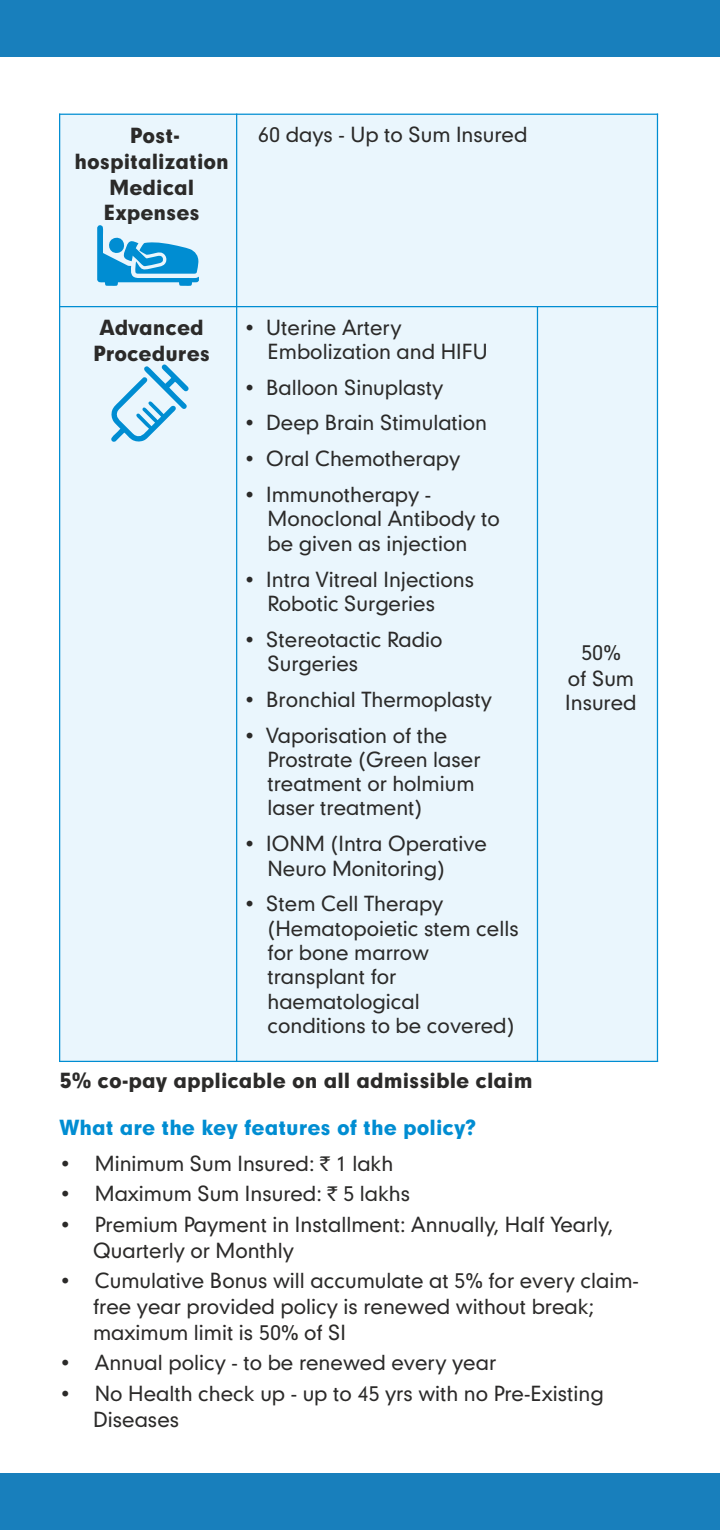
<style>
.page{position:relative;width:720px;height:1530px;background:#fff}
.page>*{position:absolute;margin:0;border:0;box-sizing:border-box;transform-origin:0 0}
.t1{font:20px/24.2px "Geometric 706 BT Medium B";color:#2b2a29}
.t2{font:20px/26px "Geometric 706 BT Black B";color:#2b2a29;text-align:center}
.t3{font:20px "Geometric 706 BT Black B";color:#008dd2}
.s1{font-family:"Rupee Foradian"}
</style>
<div class="page">
<div style="left:60px;top:114px;width:177px;height:193px;background:#eaf6fd"></div>
<div style="left:237px;top:114px;width:420px;height:193px;background:#eaf6fd"></div>
<div style="left:60px;top:307px;width:177px;height:754px;background:#eaf6fd"></div>
<div style="left:237px;top:307px;width:300px;height:754px;background:#eaf6fd"></div>
<div style="left:537px;top:307px;width:120px;height:754px;background:#eaf6fd"></div>
<hr style="left:59px;top:114px;width:1px;height:948px;background:#008dd2">
<hr style="left:236px;top:114px;width:1px;height:948px;background:#008dd2">
<hr style="left:537px;top:306px;width:1px;height:756px;background:#008dd2">
<hr style="left:657px;top:114px;width:1px;height:948px;background:#008dd2">
<hr style="left:59px;top:1061px;width:599px;height:1px;background:#008dd2">
<hr style="left:59px;top:306px;width:599px;height:1px;background:#008dd2">
<hr style="left:59px;top:114px;width:599px;height:1px;background:#008dd2">
<svg style="left:111px;top:364px;width:78px;height:78px"></svg>
<svg style="left:97px;top:225px;width:102px;height:61px"></svg>
<div style="left:0;top:0;width:720px;height:57px;background:#187fbc"></div>
<div style="left:0;top:1473px;width:720px;height:57px;background:#187fbc"></div>
<p class="t2" style="left:74px;top:124px;width:156px">Post&shy;hospitalization<br>Medical<br>Expenses</p>
<p class="t1" style="left:258px;top:125px;width:271px">60 days - Up to Sum Insured</p>
<p class="t2" style="left:93px;top:317px;width:118px">Advanced<br>Procedures</p>
<p class="t1" style="left:268px;top:317px;width:222px;text-indent:-24px">• Uterine Artery<br>Embolization and HIFU</p>
<p class="t1" style="left:244px;top:377px;width:201px">• Balloon Sinuplasty</p>
<p class="t1" style="left:244px;top:413px;width:245px">• Deep Brain Stimulation</p>
<p class="t1" style="left:244px;top:449px;width:218px">• Oral Chemotherapy</p>
<p class="t1" style="left:268px;top:485px;width:234px;text-indent:-24px">• Immunotherapy -<br>Monoclonal Antibody to be given as injection</p>
<p class="t1" style="left:268px;top:569px;width:208px;text-indent:-24px">• Intra Vitreal Injections<br>Robotic Surgeries</p>
<p class="t1" style="left:268px;top:629px;width:177px;text-indent:-24px">• Stereotactic Radio<br>Surgeries</p>
<p class="t1" style="left:244px;top:689px;width:250px">• Bronchial Thermoplasty</p>
<p class="t1" style="left:268px;top:725px;width:215px;text-indent:-24px">• Vaporisation of the<br>Prostrate (Green laser treatment or holmium laser treatment)</p>
<p class="t1" style="left:268px;top:834px;width:221px;text-indent:-24px">• IONM (Intra Operative<br>Neuro Monitoring)</p>
<p class="t1" style="left:268px;top:894px;width:253px;text-indent:-24px">• Stem Cell Therapy (Hematopoietic stem cells for bone marrow transplant for haematological conditions to be covered)</p>
<p class="t2" style="left:59px;top:1069px;width:475px">5% co-pay applicable on all admissible claim</p>
<p class="t1" style="left:565px;top:642px;width:73px;line-height:25px;text-align:center">50%<br>of Sum<br>Insured</p>
<p class="t3" style="left:59px;top:1120px;width:418px">What are the key features of the policy?</p>
<p class="t1" style="left:59px;top:1153px;width:335px">• Minimum Sum Insured: <span class="s1">`</span> 1 lakh</p>
<p class="t1" style="left:59px;top:1184px;width:352px">• Maximum Sum Insured: <span class="s1">`</span> 5 lakhs</p>
<p class="t1" style="left:93px;top:1214px;width:522px;line-height:25.5px;text-indent:-34px">• Premium Payment in Installment: Annually, Half Yearly,<br>Quarterly or Monthly</p>
<p class="t1" style="left:93px;top:1270px;width:547px;line-height:25.5px;text-indent:-34px">• Cumulative Bonus will accumulate at 5% for every claim&shy;free year provided policy is renewed without break; maximum limit is 50% of SI</p>
<p class="t1" style="left:59px;top:1353px;width:438px">• Annual policy - to be renewed every year</p>
<p class="t1" style="left:93px;top:1383px;width:512px;line-height:25.5px;text-indent:-34px">• No Health check up - up to 45 yrs with no Pre-Existing<br>Diseases</p>
</div>
